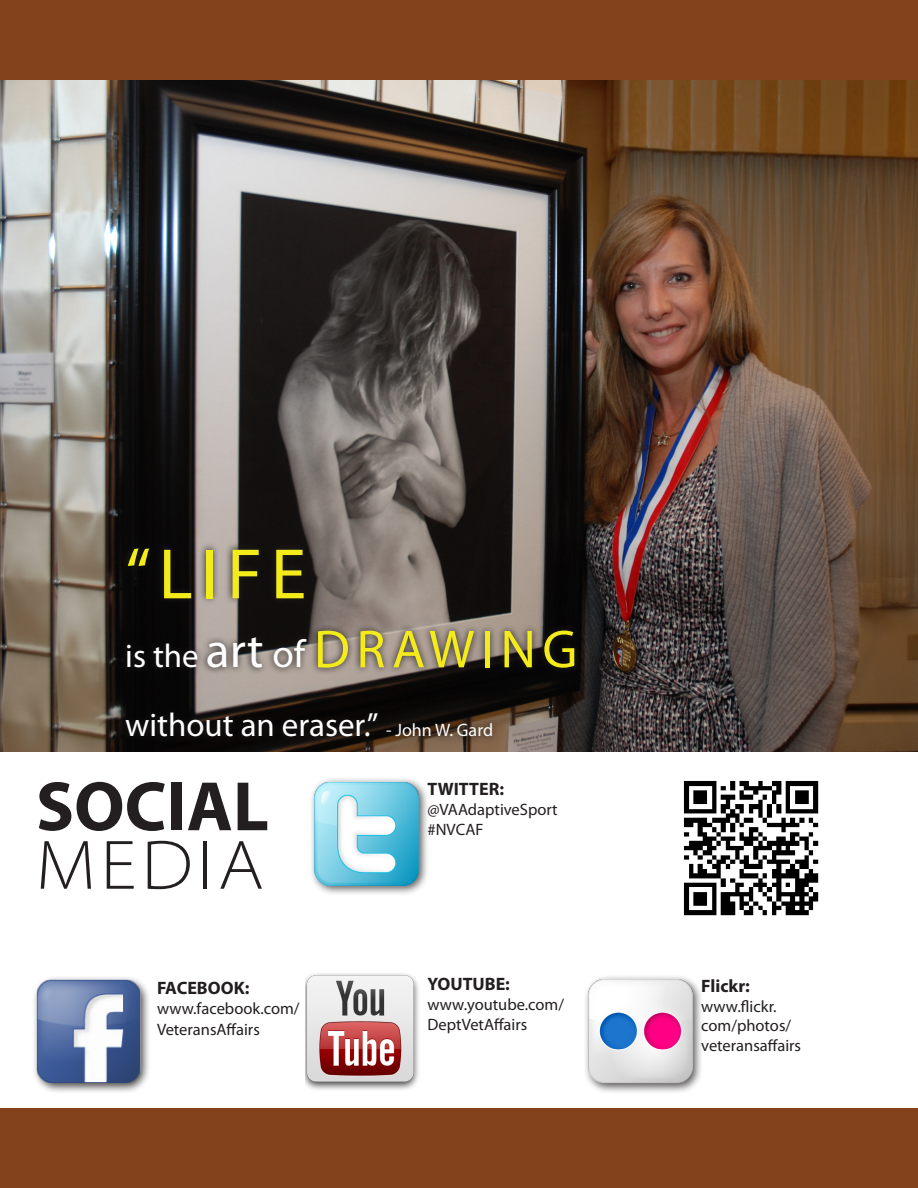
<style>
.page{position:relative;width:918px;height:1188px;background:#fff}
.page>*{position:absolute;margin:0;border:0;box-sizing:border-box;transform-origin:0 0}
.t1{font:72px "Myriad Pro";color:#f4ec1a}
.t2{font:700 70.5px "Myriad Pro";color:#231f20}
.t3{font:300 semi-expanded 70.5px "Myriad Pro";letter-spacing:.07em;color:#231f20}
.t4{font:54px "Myriad Pro";letter-spacing:.12em;color:#f4ec1a}
.t5{font:33px "Myriad Pro";color:#fff}
.Body_1{font:700 18px "Myriad Pro";color:#231f20}
.Body_1-2{font:16.5px/19.8px "Myriad Pro";color:#231f20}
.s1{font-size:33px;color:#fff}
.s2{font-size:49.5px;color:#fff}
.s3{font-size:39px;color:#fff}
.s4{font-size:18px}
.s5{font-size:18px;color:#fff}
</style>
<div class="page">
<img style="left:0;top:80px;width:918px;height:672px">
<div style="left:0;top:0;width:918px;height:80px;background:#83421c"></div>
<img style="left:683px;top:780px;width:136px;height:136px">
<div style="left:32px;top:975px;width:119px;height:119px;background:#231f20;opacity:.82"></div>
<img style="left:32px;top:975px;width:117px;height:108px">
<div style="left:310px;top:777px;width:120px;height:119px;background:#231f20;opacity:.75"></div>
<img style="left:310px;top:782px;width:118px;height:112px">
<img style="left:306px;top:973px;width:113px;height:117px">
<div style="left:584px;top:974px;width:119px;height:120px;background:#f6f6f6"></div>
<img style="left:586px;top:977px;width:114px;height:114px">
<svg style="left:119px;top:541px;width:463px;height:203px"></svg>
<div style="left:0;top:1108px;width:918px;height:80px;background:#83421c"></div>
<p class="t1" style="left:125px;top:530px;width:183px">“LIFE</p>
<p class="t4" style="left:125px;top:616px;width:454px"><span class="s1">is the</span> <span class="s2">art</span> <span class="s3">of</span> DRAWING</p>
<p class="t5" style="left:125px;top:705px;width:369px">without an eraser.” <span class="s4">- John W. Gard</span></p>
<p class="t2" style="left:36px;top:760px;width:234px">SOCIAL</p>
<p class="t3" style="left:36px;top:826px;width:229px">MEDIA</p>
<p class="Body_1" style="left:157px;top:976px;width:94px">FACEBOOK:</p>
<p class="Body_1-2" style="left:157px;top:997px;width:144px;line-height:21.6px">www.facebook.com/<br>VeteransAffairs<span class="s5">um</span></p>
<p class="Body_1" style="left:428px;top:778px;width:78px">TWITTER:</p>
<p class="Body_1-2" style="left:428px;top:799px;width:132px">@VAAdaptiveSport</p>
<p class="Body_1-2" style="left:428px;top:819px;width:58px">#NVCAF</p>
<p class="Body_1" style="left:428px;top:972px;width:84px">YOUTUBE:</p>
<p class="Body_1-2" style="left:428px;top:994px;width:138px">www.youtube.com/<br>DeptVetAffairs</p>
<p class="Body_1" style="left:701px;top:974px;width:50px">Flickr:</p>
<p class="Body_1-2" style="left:701px;top:996px;width:101px">www.flickr. com/photos/ veteransaffairs</p>
</div>
